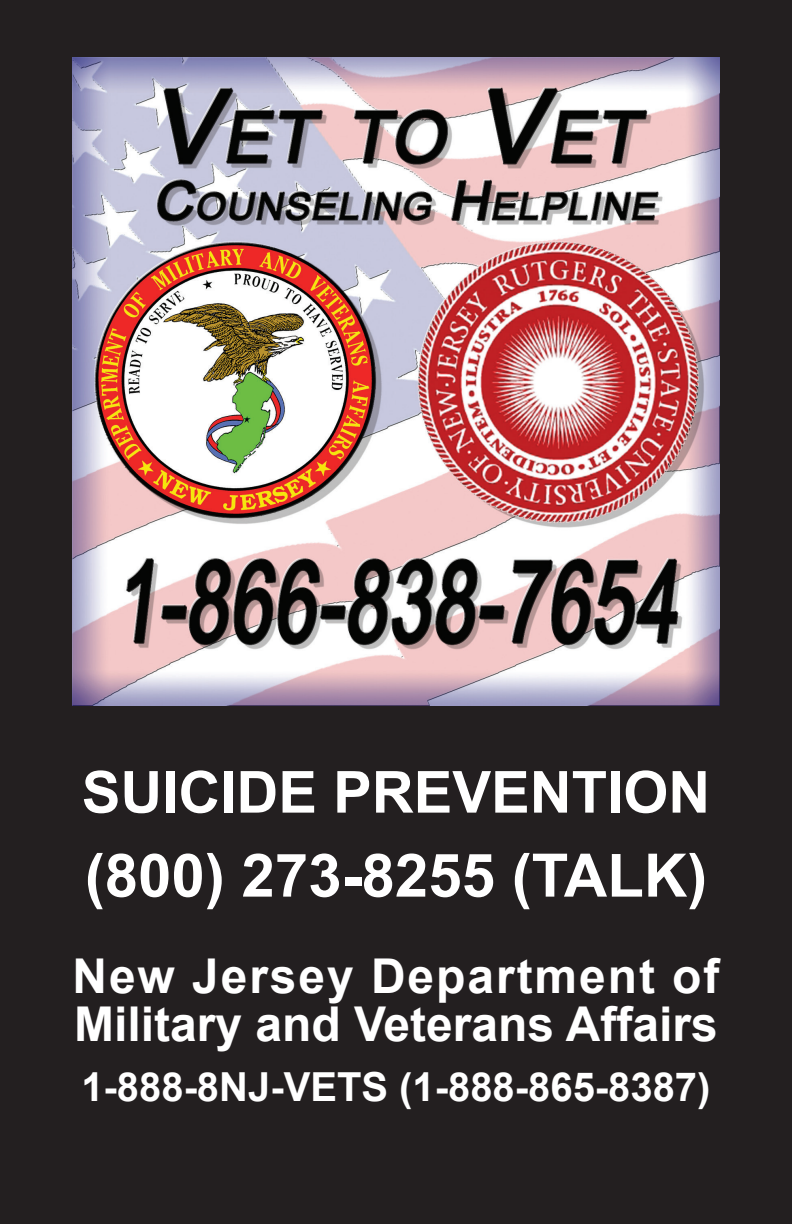
<style>
.page{position:relative;width:792px;height:1224px;background:#fff}
.page>*{position:absolute;margin:0;border:0;box-sizing:border-box;transform-origin:0 0}
.t1{font:700 60px "Arial";color:#fff}
.t2{font:700 58px "Arial";color:#fff}
.t3{font:700 48px/48px "Arial";color:#fff}
.t4{font:700 40px "Arial";color:#fff}
</style>
<div class="page">
<div style="left:0;top:0;width:791px;height:1224px;background:#231f20"></div>
<img style="left:72px;top:58px;width:648px;height:648px">
<p class="t2" style="left:82px;top:754px;width:630px">SUICIDE PREVENTION</p>
<p class="t1" style="left:85px;top:836px;width:624px">(800) 273-8255 (TALK)</p>
<p class="t3" style="left:72px;top:953px;width:648px">New Jersey Department of<br>Military and Veterans Affairs</p>
<p class="t4" style="left:81px;top:1060px;width:631px">1-888-8NJ-VETS (1-888-865-8387)</p>
</div>
